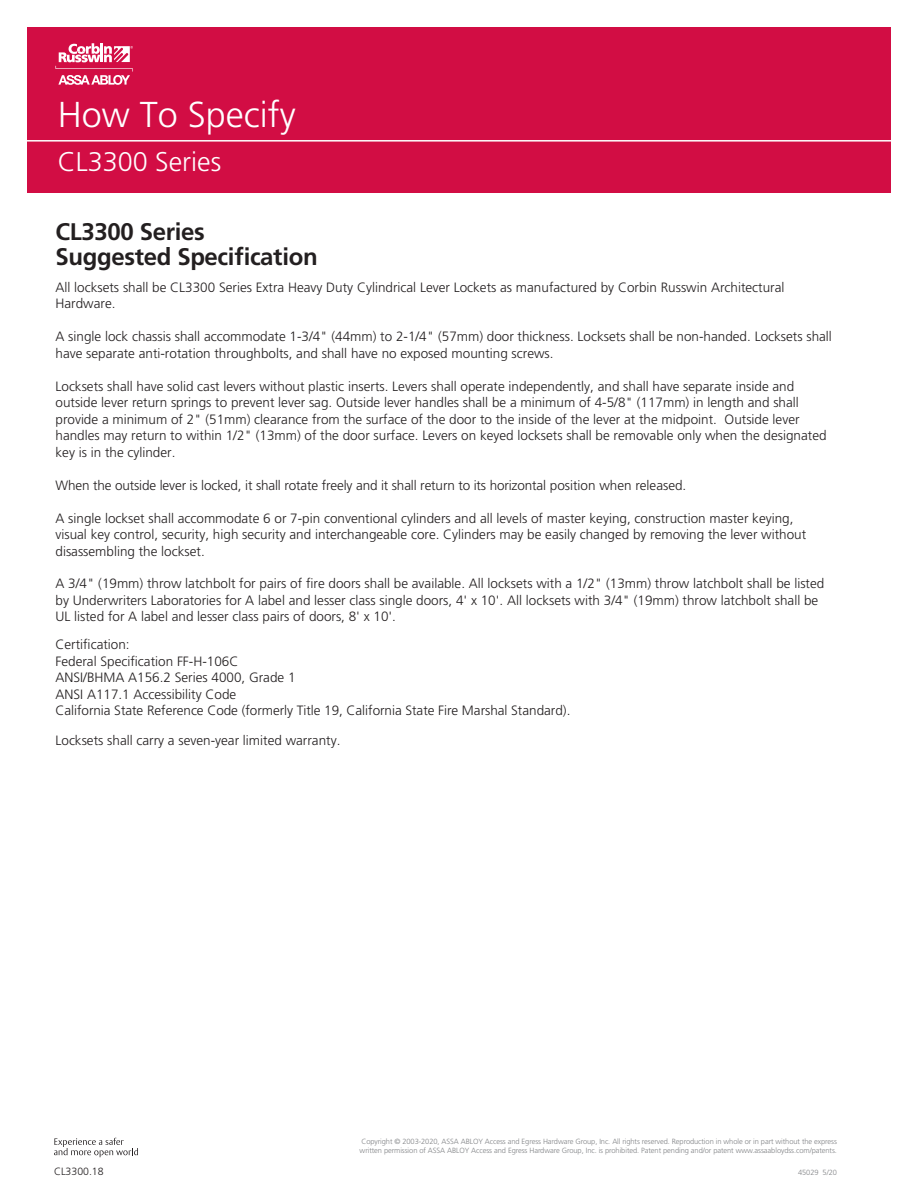
<style>
.page{position:relative;width:918px;height:1188px;background:#fff}
.page>*{position:absolute;margin:0;border:0;box-sizing:border-box;transform-origin:0 0}
.t1{font:300 36px "Frutiger";color:#fff}
.t2{font:300 27px "Frutiger";color:#fff}
.t3{font:700 24px/25.5px "Frutiger";letter-spacing:-.015em;color:#231f20}
.t4{font:300 13.5px/16.5px "Frutiger";color:#231f20}
.t5{font:300 10.5px "Frutiger";color:#231f20}
.t6{font:300 7.5px/9px "Frutiger";letter-spacing:-.01em;color:#808285}
</style>
<div class="page">
<div style="left:27px;top:27px;width:864px;height:165px;background:#d20d44"></div>
<hr style="left:16px;top:140px;width:891px;height:2px;background:#fff">
<svg style="left:55px;top:43px;width:78px;height:42px"></svg>
<svg style="left:54px;top:1138px;width:84px;height:19px"></svg>
<h1 class="t1" style="left:58px;top:95px;width:240px">How To Specify</h1>
<h2 class="t2" style="left:58px;top:146px;width:165px">CL3300 Series</h2>
<h3 class="t3" style="left:56px;top:219px;width:264px">CL3300 Series<br>Suggested Specification</h3>
<p class="t4" style="left:56px;top:279px;width:731px">All locksets shall be CL3300 Series Extra Heavy Duty Cylindrical Lever Lockets as manufactured by Corbin Russwin Architectural<br>Hardware.</p>
<p class="t4" style="left:56px;top:328px;width:778px">A single lock chassis shall accommodate 1-3/4" (44mm) to 2-1/4" (57mm) door thickness. Locksets shall be non-handed. Locksets shall have separate anti-rotation throughbolts, and shall have no exposed mounting screws.</p>
<p class="t4" style="left:56px;top:378px;width:773px">Locksets shall have solid cast levers without plastic inserts. Levers shall operate independently, and shall have separate inside and outside lever return springs to prevent lever sag. Outside lever handles shall be a minimum of 4-5/8" (117mm) in length and shall provide a minimum of 2" (51mm) clearance from the surface of the door to the inside of the lever at the midpoint. Outside lever handles may return to within 1/2" (13mm) of the door surface. Levers on keyed locksets shall be removable only when the designated key is in the cylinder.</p>
<p class="t4" style="left:56px;top:477px;width:632px">When the outside lever is locked, it shall rotate freely and it shall return to its horizontal position when released.</p>
<p class="t4" style="left:56px;top:510px;width:752px">A single lockset shall accommodate 6 or 7-pin conventional cylinders and all levels of master keying, construction master keying, visual key control, security, high security and interchangeable core. Cylinders may be easily changed by removing the lever without disassembling the lockset.</p>
<p class="t4" style="left:56px;top:576px;width:770px">A 3/4" (19mm) throw latchbolt for pairs of fire doors shall be available. All locksets with a 1/2" (13mm) throw latchbolt shall be listed by Underwriters Laboratories for A label and lesser class single doors, 4' x 10'. All locksets with 3/4" (19mm) throw latchbolt shall be<br>UL listed for A label and lesser class pairs of doors, 8' x 10'.</p>
<p class="t4" style="left:56px;top:636px;width:516px">Certification:<br>Federal Specification FF-H-106C<br>ANSI/BHMA A156.2 Series 4000, Grade 1<br>ANSI A117.1 Accessibility Code<br>California State Reference Code (formerly Title 19, California State Fire Marshal Standard).</p>
<p class="t4" style="left:56px;top:732px;width:286px">Locksets shall carry a seven-year limited warranty.</p>
<p class="t6" style="left:360px;top:1137px;width:479px">Copyright © 2003-2020, ASSA ABLOY Access and Egress Hardware Group, Inc. All rights reserved. Reproduction in whole or in part without the express written permission of ASSA ABLOY Access and Egress Hardware Group, Inc. is prohibited. Patent pending and/or patent www.assaabloydss.com/patents.</p>
<p class="t5" style="left:54px;top:1165px;width:51px">CL3300.18</p>
<p class="t6" style="left:798px;top:1167px;width:40px">45029 5/20</p>
</div>
